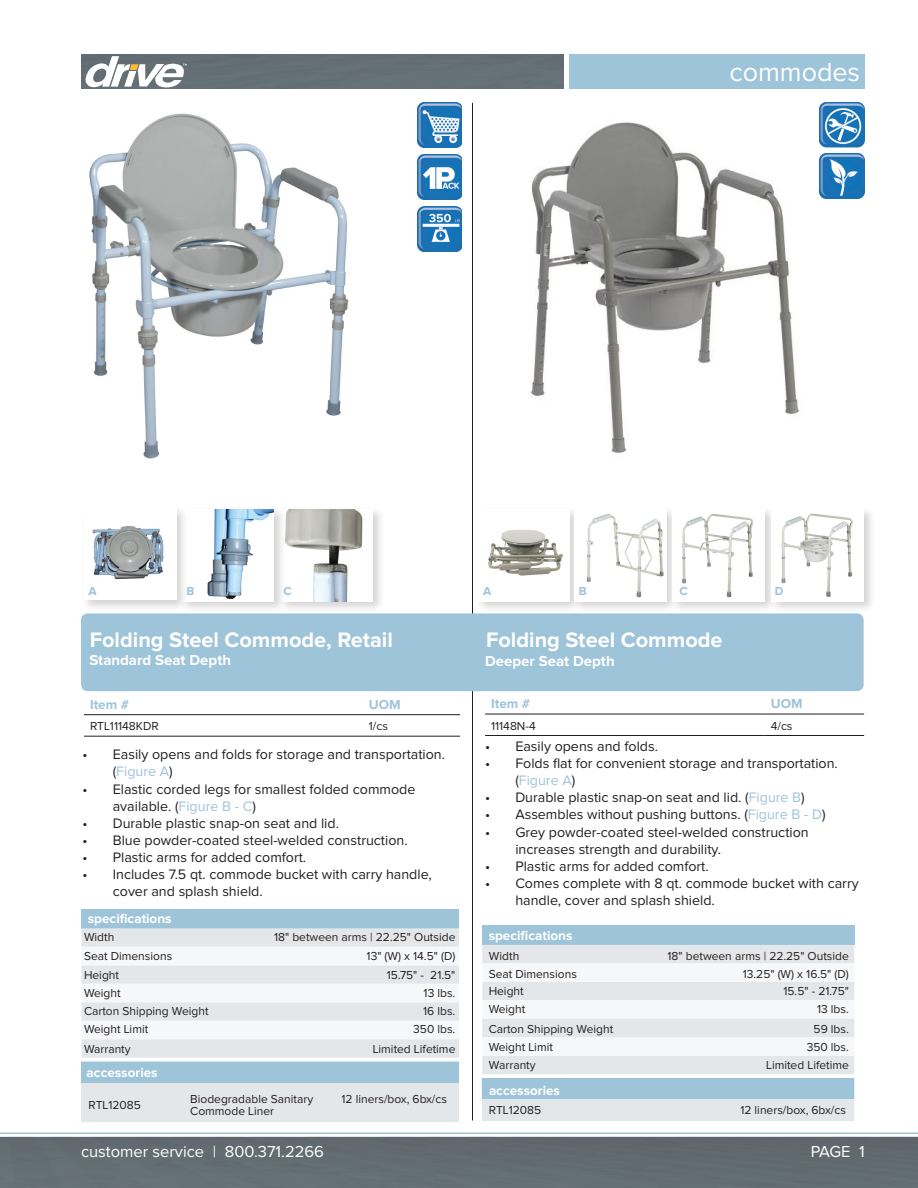
<style>
.page{position:relative;width:918px;height:1188px;background:#fff}
.page>*{position:absolute;margin:0;border:0;box-sizing:border-box;transform-origin:0 0}
.t1{font:27px "Proxima Nova";letter-spacing:-.005em;color:#fff}
.t2{font:700 21.75px "Proxima Nova";color:#fff}
.t3{font:16.5px "Proxima Nova";color:#fff}
.t4{font:700 15px "Proxima Nova";color:#fff}
.t5{font:14.25px/17.1px "Proxima Nova";color:#231f20}
.t6{font:700 13.5px "Proxima Nova";color:#fff}
.CATNO_Header{font:700 13.5px "Proxima Nova";color:#9ec4da}
.Cell_Header{font:700 13.5px "Proxima Nova";color:#9ec4da}
.desc{font:12px/12px "Proxima Nova";color:#231f20}
.Cell{font:12px "Proxima Nova";color:#231f20}
.CATNO{font:12px "Proxima Nova";color:#231f20}
.t7{font:700 12px "Proxima Nova";color:#9ec4da}
.s1{color:#9ec4da}
</style>
<div class="page">
<hr style="left:0;top:1132px;width:918px;height:2px;background:#9ec4da">
<div style="left:0;top:1137px;width:918px;height:51px;background:#626c72"></div>
<div style="left:81px;top:54px;width:483px;height:35px;background:#656f76"></div>
<div style="left:569px;top:54px;width:296px;height:35px;background:#9ec4da"></div>
<svg style="left:86px;top:56px;width:101px;height:32px"></svg>
<hr style="left:472px;top:103px;width:1px;height:1017px;background:#231f20">
<div style="left:81px;top:613px;width:783px;height:78px;background:#9ec4da;border-radius:7px"></div>
<img style="left:530px;top:108px;width:300px;height:345px">
<div style="left:475px;top:507px;width:107px;height:106px;background:#231f20;opacity:.2"></div>
<img style="left:477px;top:509px;width:93px;height:92px">
<div style="left:278px;top:506px;width:107px;height:107px;background:#231f20;opacity:.2"></div>
<img style="left:286px;top:509px;width:87px;height:92px">
<div style="left:178px;top:506px;width:108px;height:107px;background:#231f20;opacity:.2"></div>
<img style="left:188px;top:509px;width:86px;height:92px">
<hr style="left:84px;top:714px;width:279px;height:1px;background:#231f20">
<hr style="left:363px;top:714px;width:97px;height:1px;background:#231f20">
<hr style="left:84px;top:736px;width:279px;height:1px;background:#231f20">
<hr style="left:363px;top:736px;width:97px;height:1px;background:#231f20">
<img style="left:89px;top:113px;width:260px;height:346px">
<img style="left:417px;top:103px;width:45px;height:45px">
<div style="left:81px;top:505px;width:107px;height:107px;background:#231f20;opacity:.2"></div>
<img style="left:84px;top:508px;width:92px;height:92px">
<svg style="left:81px;top:1062px;width:378px;height:60px;background:#cbdae4"></svg>
<svg style="left:482px;top:1078px;width:372px;height:43px;background:#c1d5e2"></svg>
<div style="left:81px;top:909px;width:378px;height:19px;background:#9ec4da"></div>
<div style="left:81px;top:928px;width:378px;height:130px;background:#e4e7ea"></div>
<svg style="left:81px;top:947px;width:378px;height:92px"></svg>
<div style="left:482px;top:925px;width:372px;height:20px;background:#9ec4da"></div>
<div style="left:482px;top:945px;width:372px;height:129px;background:#e4e7ea"></div>
<svg style="left:482px;top:963px;width:372px;height:93px"></svg>
<img style="left:820px;top:103px;width:45px;height:45px">
<img style="left:820px;top:153px;width:45px;height:45px">
<div style="left:572px;top:506px;width:107px;height:107px;background:#231f20;opacity:.2"></div>
<img style="left:574px;top:509px;width:92px;height:92px">
<div style="left:670px;top:506px;width:107px;height:107px;background:#231f20;opacity:.2"></div>
<img style="left:673px;top:509px;width:92px;height:92px">
<div style="left:769px;top:506px;width:107px;height:107px;background:#231f20;opacity:.2"></div>
<img style="left:771px;top:509px;width:93px;height:92px">
<hr style="left:485px;top:714px;width:280px;height:1px;background:#231f20">
<hr style="left:765px;top:714px;width:99px;height:1px;background:#231f20">
<hr style="left:485px;top:735px;width:280px;height:1px;background:#231f20">
<hr style="left:765px;top:735px;width:99px;height:1px;background:#231f20">
<img style="left:417px;top:154px;width:45px;height:45px">
<img style="left:417px;top:206px;width:45px;height:45px">
<h1 class="t1" style="left:730px;top:60px;width:132px">commodes</h1>
<p class="t7" style="left:88px;top:585px;width:10px">A</p>
<p class="t7" style="left:186px;top:585px;width:9px">B</p>
<p class="t7" style="left:284px;top:585px;width:10px">C</p>
<p class="t7" style="left:483px;top:585px;width:10px">A</p>
<p class="t7" style="left:579px;top:585px;width:9px">B</p>
<p class="t7" style="left:680px;top:585px;width:10px">C</p>
<p class="t7" style="left:775px;top:585px;width:10px">D</p>
<p class="t2" style="left:90px;top:629px;width:305px">Folding Steel Commode, Retail</p>
<p class="t4" style="left:89px;top:653px;width:143px">Standard Seat Depth</p>
<p class="CATNO_Header" style="left:90px;top:698px;width:41px">Item #</p>
<p class="Cell_Header" style="left:369px;top:698px;width:33px">UOM</p>
<p class="CATNO" style="left:90px;top:721px;width:70px">RTL11148KDR</p>
<p class="Cell" style="left:369px;top:721px;width:21px">1/cs</p>
<p class="t5" style="left:113px;top:747px;width:334px;text-indent:-30px">• Easily opens and folds for storage and transportation. (<span class="s1">Figure A</span>)</p>
<p class="t5" style="left:113px;top:781px;width:304px;text-indent:-30px">• Elastic corded legs for smallest folded commode available. (<span class="s1">Figure B - C</span>)</p>
<p class="t5" style="left:83px;top:815px;width:258px">• Durable plastic snap-on seat and lid.</p>
<p class="t5" style="left:83px;top:832px;width:327px">• Blue powder-coated steel-welded construction.</p>
<p class="t5" style="left:83px;top:849px;width:225px">• Plastic arms for added comfort.</p>
<p class="t5" style="left:113px;top:866px;width:321px;text-indent:-30px">• Includes 7.5 qt. commode bucket with carry handle, cover and splash shield.</p>
<p class="desc" style="left:84px;top:932px;width:32px">Width</p>
<p class="desc" style="left:274px;top:932px;width:183px">18" between arms | 22.25" Outside</p>
<p class="desc" style="left:84px;top:951px;width:90px">Seat Dimensions</p>
<p class="desc" style="left:367px;top:951px;width:90px">13" (W) x 14.5" (D)</p>
<p class="desc" style="left:84px;top:970px;width:37px">Height</p>
<p class="desc" style="left:387px;top:970px;width:70px">15.75" - 21.5"</p>
<p class="desc" style="left:84px;top:987px;width:38px">Weight</p>
<p class="desc" style="left:424px;top:987px;width:33px">13 lbs.</p>
<p class="desc" style="left:84px;top:1006px;width:126px">Carton Shipping Weight</p>
<p class="desc" style="left:423px;top:1006px;width:34px">16 lbs.</p>
<p class="desc" style="left:84px;top:1023px;width:66px">Weight Limit</p>
<p class="desc" style="left:413px;top:1023px;width:44px">350 lbs.</p>
<p class="desc" style="left:84px;top:1043px;width:48px">Warranty</p>
<p class="desc" style="left:373px;top:1043px;width:84px">Limited Lifetime</p>
<p class="t6" style="left:88px;top:913px;width:85px">specifications</p>
<p class="t6" style="left:87px;top:1067px;width:73px">accessories</p>
<p class="CATNO" style="left:88px;top:1100px;width:54px">RTL12085</p>
<p class="desc" style="left:190px;top:1094px;width:125px">Biodegradable Sanitary<br>Commode Liner</p>
<p class="Cell" style="left:341px;top:1094px;width:107px">12 liners/box, 6bx/cs</p>
<p class="t2" style="left:486px;top:629px;width:238px">Folding Steel Commode</p>
<p class="t4" style="left:485px;top:654px;width:131px">Deeper Seat Depth</p>
<p class="CATNO_Header" style="left:491px;top:697px;width:41px">Item #</p>
<p class="Cell_Header" style="left:771px;top:697px;width:33px">UOM</p>
<p class="CATNO" style="left:491px;top:720px;width:46px">11148N-4</p>
<p class="Cell" style="left:771px;top:720px;width:23px">4/cs</p>
<p class="t5" style="left:485px;top:738px;width:174px">• Easily opens and folds.</p>
<p class="t5" style="left:515px;top:755px;width:324px;text-indent:-30px">• Folds flat for convenient storage and transportation. (<span class="s1">Figure A</span>)</p>
<p class="t5" style="left:485px;top:790px;width:321px">• Durable plastic snap-on seat and lid. (<span class="s1">Figure B</span>)</p>
<p class="t5" style="left:485px;top:807px;width:342px">• Assembles without pushing buttons. (<span class="s1">Figure B - D</span>)</p>
<p class="t5" style="left:515px;top:824px;width:295px;text-indent:-30px">• Grey powder-coated steel-welded construction increases strength and durability.</p>
<p class="t5" style="left:485px;top:858px;width:225px">• Plastic arms for added comfort.</p>
<p class="t5" style="left:515px;top:875px;width:345px;text-indent:-30px">• Comes complete with 8 qt. commode bucket with carry handle, cover and splash shield.</p>
<p class="t6" style="left:489px;top:929px;width:85px">specifications</p>
<p class="desc" style="left:489px;top:951px;width:32px">Width</p>
<p class="desc" style="left:668px;top:951px;width:183px">18" between arms | 22.25" Outside</p>
<p class="desc" style="left:489px;top:969px;width:90px">Seat Dimensions</p>
<p class="desc" style="left:743px;top:969px;width:108px">13.25" (W) x 16.5" (D)</p>
<p class="desc" style="left:489px;top:986px;width:37px">Height</p>
<p class="desc" style="left:783px;top:986px;width:67px">15.5" - 21.75"</p>
<p class="desc" style="left:489px;top:1003px;width:38px">Weight</p>
<p class="desc" style="left:817px;top:1003px;width:33px">13 lbs.</p>
<p class="desc" style="left:489px;top:1023px;width:126px">Carton Shipping Weight</p>
<p class="desc" style="left:814px;top:1023px;width:37px">59 lbs.</p>
<p class="desc" style="left:489px;top:1042px;width:66px">Weight Limit</p>
<p class="desc" style="left:807px;top:1042px;width:44px">350 lbs.</p>
<p class="desc" style="left:489px;top:1060px;width:48px">Warranty</p>
<p class="desc" style="left:766px;top:1060px;width:84px">Limited Lifetime</p>
<p class="CATNO" style="left:489px;top:1104px;width:54px">RTL12085</p>
<p class="Cell" style="left:740px;top:1104px;width:107px">12 liners/box, 6bx/cs</p>
<p class="t6" style="left:489px;top:1084px;width:73px">accessories</p>
<p class="t3" style="left:81px;top:1144px;width:244px">customer service | 800.371.2266</p>
<p class="t3" style="left:811px;top:1144px;width:55px">PAGE 1</p>
</div>
